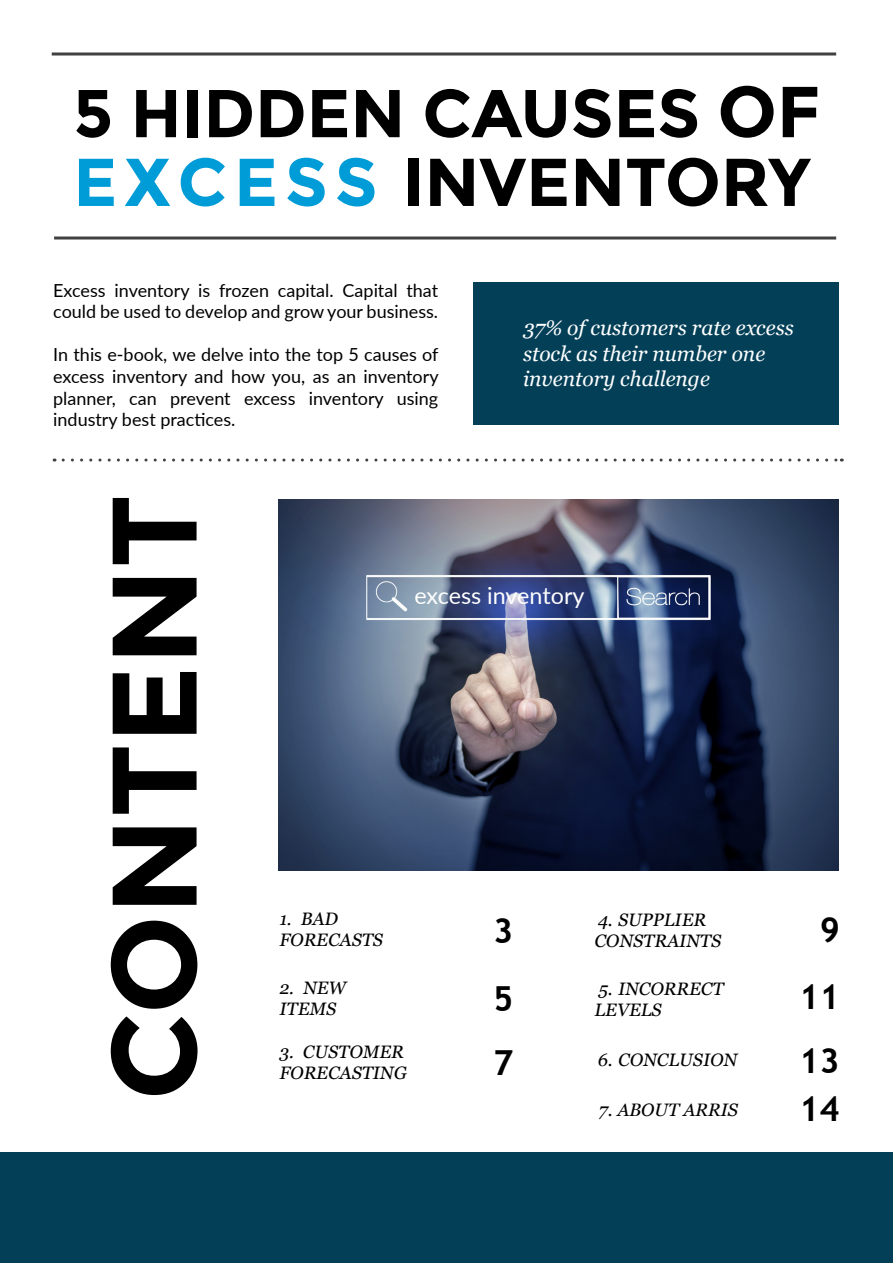
<style>
.page{position:relative;width:893px;height:1263px;background:#fff}
.page>*{position:absolute;margin:0;border:0;box-sizing:border-box;transform-origin:0 0}
.t1{font:700 120px "Montserrat";color:#000}
.t2{font:700 67.5px/68.7px "Montserrat";letter-spacing:-.005em;color:#000}
.t3{font:700 34.5px/48px "Trebuchet MS";color:#000}
.t4{font:23.4px "Lato";color:#fff}
.t5{font:italic 21px/25.2px "Georgia";color:#fff}
.t6{font:18px/21.6px "Lato";color:#000}
.t7{font:italic 18px/21px "Georgia";color:#000}
.t8{font:italic 18px "Georgia";color:#000}
.s1{font-size:72px}
.s2{color:#009cd8}
.s3{font-style:inherit}
</style>
<div class="page">
<img style="left:279px;top:500px;width:560px;height:371px">
<div style="left:473px;top:282px;width:366px;height:143px;background:#034058"></div>
<hr style="left:52px;top:53px;width:784px;height:3px;background:#414042">
<hr style="left:54px;top:236px;width:782px;height:3px;background:#414042">
<svg style="left:63px;top:458px;width:779px;height:3px"></svg>
<div style="left:0;top:1152px;width:893px;height:111px;background:#034058"></div>
<p class="t2" style="left:73px;top:79px;width:749px">5 HIDDEN CAUSES <span class="s1">OF<br></span><span class="s2">EXCESS</span> INVENTORY</p>
<p class="t6" style="left:53px;top:278px;width:386px">Excess inventory is frozen capital. Capital that could be used to develop and grow your business.</p>
<p class="t6" style="left:53px;top:343px;width:387px;text-align:justify">In this e-book, we delve into the top 5 causes of excess inventory and how you, as an inventory planner, can prevent excess inventory using industry best practices.</p>
<p class="t5" style="left:523px;top:316px;width:272px">37% of customers rate excess stock as their number one inventory challenge</p>
<p class="t1" style="left:83px;top:1100px;width:607px;rotate:-90deg">CONTENT</p>
<p class="t4" style="left:414px;top:579px;width:172px">excess inventory</p>
<p class="t7" style="left:279px;top:908px;width:64px">1. BAD</p>
<p class="t7" style="left:279px;top:929px;width:109px">FORECASTS</p>
<p class="t7" style="left:279px;top:977px;width:72px">2. NEW</p>
<p class="t7" style="left:279px;top:998px;width:62px">ITEMS</p>
<p class="t7" style="left:279px;top:1041px;width:133px">3. CUSTOMER<br>FORECASTING</p>
<p class="t7" style="left:594px;top:909px;width:132px"><span class="s3">4 .</span> SUPPLIER<br>CONSTRAINTS</p>
<p class="t7" style="left:594px;top:978px;width:135px"><span class="s3">5 .</span> INCORRECT<br>LEVELS</p>
<p class="t7" style="left:598px;top:1049px;width:144px"><span class="s3">6 .</span> CONCLUSION</p>
<p class="t8" style="left:599px;top:1096px;width:141px">7. ABOUT ARRIS</p>
<p class="t3" style="left:493px;top:907px;width:22px">3</p>
<p class="t3" style="left:820px;top:905px;width:22px">9</p>
<p class="t3" style="left:493px;top:975px;width:22px">5</p>
<p class="t3" style="left:799px;top:973px;width:42px">11</p>
<p class="t3" style="left:799px;top:1036px;width:42px">13<br>1<span class="s3">4</span></p>
<p class="t3" style="left:493px;top:1038px;width:22px">7</p>
</div>
